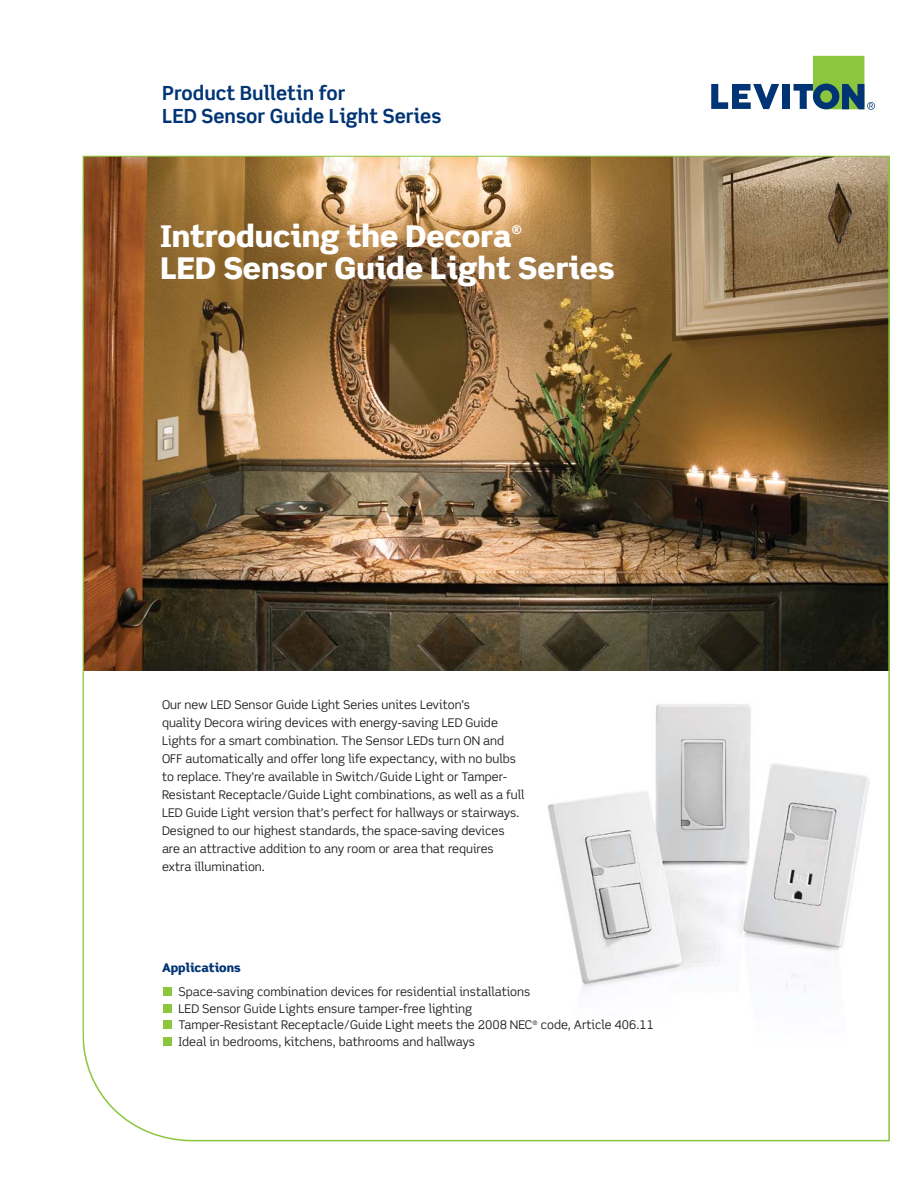
<style>
.page{position:relative;width:918px;height:1188px;background:#fff}
.page>*{position:absolute;margin:0;border:0;box-sizing:border-box;transform-origin:0 0}
.t1{font:900 30px "Scene Alt";color:#fff}
.t2{font:700 19.5px/23.4px "Scene Alt";color:#003474}
.t3{font:12px/18px "Scene Alt";color:#221f20}
.t4{font:900 12px "Scene Alt";color:#003474}
.t5{font:900 12px "Scene Alt";color:#fff}
</style>
<div class="page">
<img style="left:82px;top:156px;width:808px;height:986px">
<svg style="left:711px;top:84px;width:68px;height:25px"></svg>
<div style="left:782px;top:84px;width:7px;height:25px;background:#003474"></div>
<svg style="left:794px;top:56px;width:81px;height:54px"></svg>
<img style="left:537px;top:687px;width:343px;height:374px">
<div style="left:164px;top:988px;width:8px;height:8px;background:#8cc63e"></div>
<div style="left:164px;top:1004px;width:8px;height:9px;background:#8cc63e"></div>
<div style="left:164px;top:1021px;width:8px;height:8px;background:#8cc63e"></div>
<div style="left:164px;top:1037px;width:8px;height:9px;background:#8cc63e"></div>
<h2 class="t2" style="left:162px;top:83px;width:281px">Product Bulletin for<br>LED Sensor Guide Light Series</h2>
<h1 class="t1" style="left:161px;top:224px;width:352px">Introducing the Decora</h1>
<p class="t5" style="left:511px;top:224px;width:12px">®</p>
<h1 class="t1" style="left:161px;top:255px;width:456px">LED Sensor Guide Light Series</h1>
<p class="t3" style="left:162px;top:697px;width:364px">Our new LED Sensor Guide Light Series unites Leviton’s<br>quality Decora wiring devices with energy-saving LED Guide Lights for a smart combination. The Sensor LEDs turn ON and OFF automatically and offer long life expectancy, with no bulbs to replace. They’re available in Switch/Guide Light or Tamper-Resistant Receptacle/Guide Light combinations, as well as a full LED Guide Light version that’s perfect for hallways or stairways.<br>Designed to our highest standards, the space-saving devices are an attractive addition to any room or area that requires extra illumination.</p>
<p class="t4" style="left:162px;top:963px;width:80px">Applications</p>
<p class="t3" style="left:178px;top:984px;width:477px;line-height:16.5px">Space-saving combination devices for residential installations<br>LED Sensor Guide Lights ensure tamper-free lighting<br>Tamper-Resistant Receptacle/Guide Light meets the 2008 NEC<sup>®</sup> code, Article 406.11<br>Ideal in bedrooms, kitchens, bathrooms and hallways</p>
</div>
